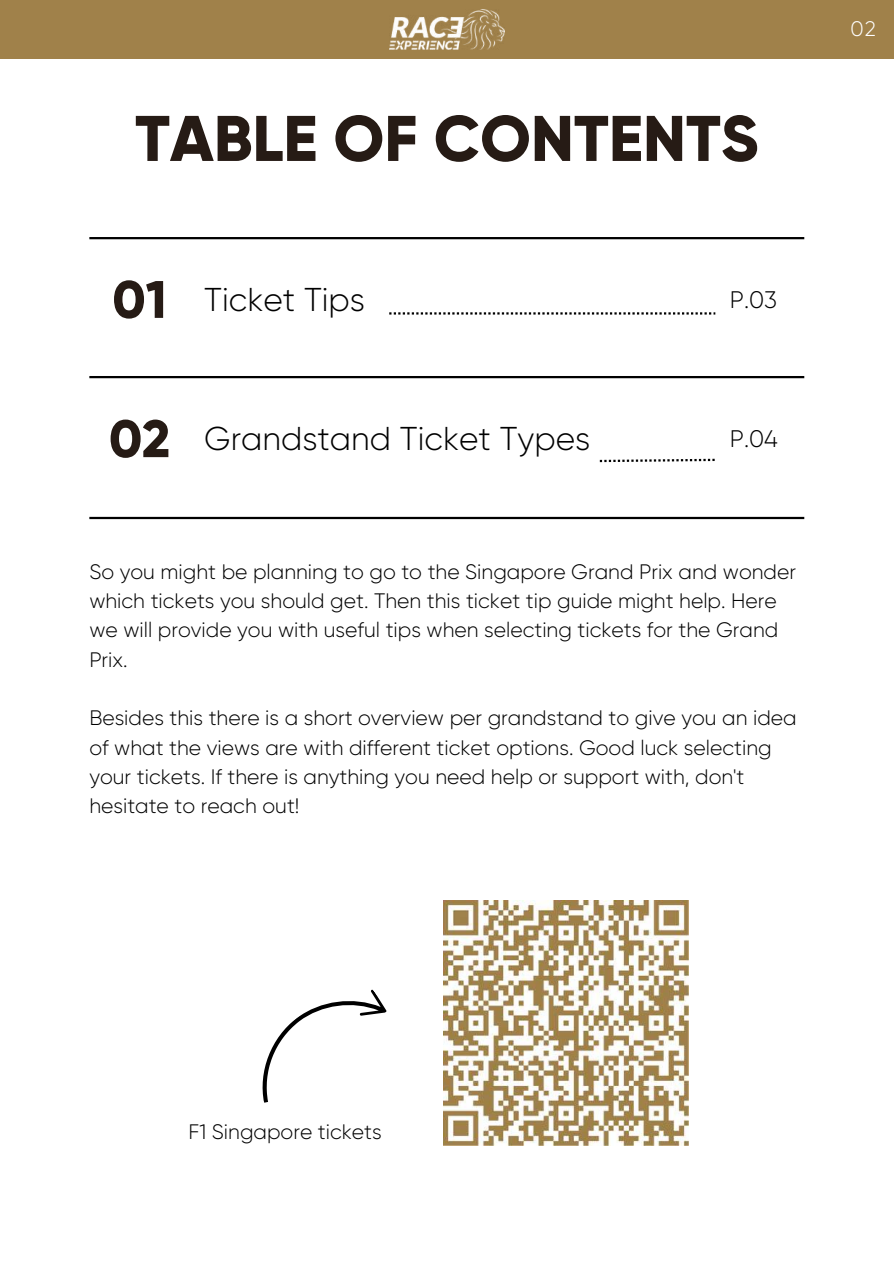
<style>
.page{position:relative;width:894px;height:1264px;background:#fff}
.page>*{position:absolute;margin:0;border:0;box-sizing:border-box;transform-origin:0 0}
.t1{font:800 64.35px "Gilroy";color:#261b15}
.t2{font:800 52.65px "Gilroy";color:#261b15}
.t3{font:300 33px "Gilroy";color:#000}
.t4{font:300 24px "Gilroy";color:#000}
.t5{font:300 21px/29.2px "Gilroy";color:#000}
.t6{font:300 21px "Gilroy";color:#fff}
</style>
<div class="page">
<div style="left:0;top:0;width:893px;height:59px;background:#a0814a"></div>
<img style="left:389px;top:9px;width:115px;height:41px">
<svg style="left:389px;top:312px;width:326px;height:2px"></svg>
<hr style="left:89px;top:237px;width:715px;height:2px;background:#000">
<hr style="left:89px;top:376px;width:715px;height:2px;background:#000">
<svg style="left:599px;top:459px;width:115px;height:3px"></svg>
<hr style="left:89px;top:517px;width:715px;height:2px;background:#000">
<svg style="left:262px;top:989px;width:125px;height:114px"></svg>
<img style="left:443px;top:900px;width:245px;height:245px">
<h1 class="t1" style="left:135px;top:99px;width:624px">TABLE OF CONTENTS</h1>
<h2 class="t2" style="left:112px;top:267px;width:56px">01</h2>
<h3 class="t3" style="left:204px;top:281px;width:162px">Ticket Tips</h3>
<p class="t4" style="left:729px;top:286px;width:49px">P.03</p>
<h2 class="t2" style="left:109px;top:407px;width:63px">02</h2>
<p class="t4" style="left:729px;top:425px;width:49px">P.04</p>
<h3 class="t3" style="left:204px;top:419px;width:387px">Grandstand Ticket Types</h3>
<p class="t5" style="left:89px;top:557px;width:708px">So you might be planning to go to the Singapore Grand Prix and wonder which tickets you should get. Then this ticket tip guide might help. Here we will provide you with useful tips when selecting tickets for the Grand Prix.</p>
<p class="t5" style="left:89px;top:703px;width:708px">Besides this there is a short overview per grandstand to give you an idea of what the views are with different ticket options. Good luck selecting your tickets. If there is anything you need help or support with, don't hesitate to reach out!</p>
<p class="t6" style="left:850px;top:16px;width:27px">02</p>
<p class="t5" style="left:188px;top:1117px;width:195px">F1 Singapore tickets</p>
</div>
